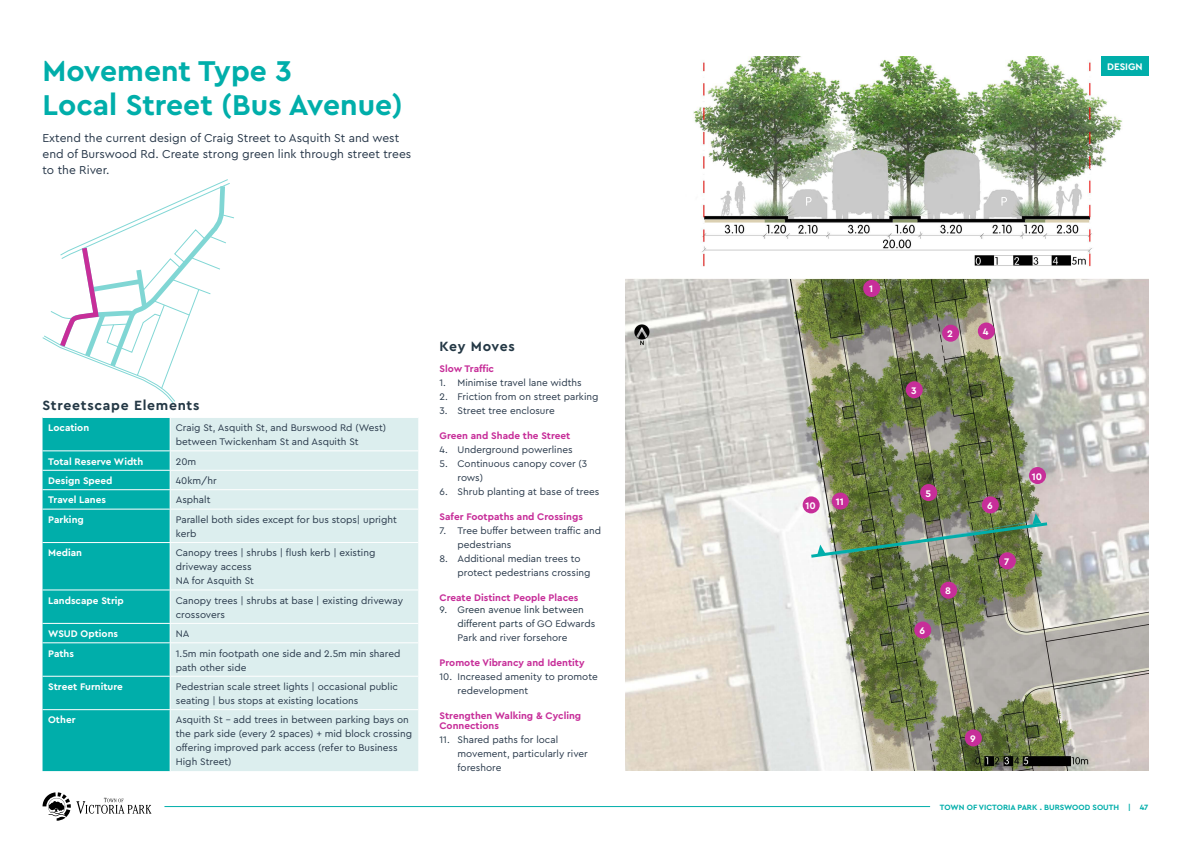
<style>
.page{position:relative;width:1191px;height:842px;background:#fff}
.page>*{position:absolute;margin:0;border:0;box-sizing:border-box;transform-origin:0 0}
.t1{font:700 30px/34px "Cera Pro";color:#00aeaa}
.t2{font:700 14px "Cera Pro";letter-spacing:.05em;color:#243845}
.t3{font:12px/16px "Cera Pro";color:#273749}
.t4{font:10px/14px "Cera Pro";color:#273749}
.t5{font:700 10px/10px "Cera Pro";color:#c72e99}
.t6{font:700 10px "Cera Pro";color:#fff}
.t7{font:10px/14px "Cera Pro";color:#233746}
.t8{font:700 8px "Cera Pro";color:#00aeaa}
.s1{color:#273749}
.s2{color:#233746}
</style>
<div class="page">
<hr style="left:164px;top:806px;width:766px;height:1px;background:#00aeaa">
<svg style="left:43px;top:792px;width:108px;height:29px"></svg>
<div style="left:43px;top:418px;width:127px;height:353px;background:#00aeaa"></div>
<div style="left:171px;top:418px;width:247px;height:353px;background:#dceeee"></div>
<hr style="left:43px;top:450px;width:127px;height:1px;background:#fff">
<hr style="left:170px;top:450px;width:248px;height:1px;background:#fff">
<hr style="left:43px;top:470px;width:127px;height:1px;background:#fff">
<hr style="left:170px;top:470px;width:248px;height:1px;background:#fff">
<hr style="left:43px;top:489px;width:127px;height:1px;background:#fff">
<hr style="left:170px;top:489px;width:248px;height:1px;background:#fff">
<svg style="left:170px;top:451px;width:1px;height:58px"></svg>
<hr style="left:43px;top:509px;width:127px;height:1px;background:#fff">
<hr style="left:170px;top:509px;width:248px;height:1px;background:#fff">
<hr style="left:43px;top:542px;width:127px;height:1px;background:#fff">
<hr style="left:170px;top:542px;width:248px;height:1px;background:#fff">
<hr style="left:43px;top:589px;width:127px;height:1px;background:#fff">
<hr style="left:170px;top:589px;width:248px;height:1px;background:#fff">
<hr style="left:43px;top:623px;width:127px;height:1px;background:#fff">
<hr style="left:170px;top:623px;width:248px;height:1px;background:#fff">
<svg style="left:170px;top:624px;width:1px;height:18px"></svg>
<hr style="left:43px;top:642px;width:127px;height:1px;background:#fff">
<hr style="left:170px;top:642px;width:248px;height:1px;background:#fff">
<hr style="left:43px;top:676px;width:127px;height:1px;background:#fff">
<hr style="left:170px;top:676px;width:248px;height:1px;background:#fff">
<hr style="left:43px;top:709px;width:127px;height:1px;background:#fff">
<hr style="left:170px;top:709px;width:248px;height:1px;background:#fff">
<img style="left:625px;top:57px;width:523px;height:714px">
<div style="left:863px;top:280px;width:17px;height:17px;background:#c72e99;border-radius:50%"></div>
<div style="left:942px;top:325px;width:17px;height:17px;background:#c72e99;border-radius:50%"></div>
<div style="left:905px;top:381px;width:17px;height:17px;background:#c72e99;border-radius:50%"></div>
<div style="left:914px;top:621px;width:17px;height:17px;background:#c72e99;border-radius:50%"></div>
<div style="left:920px;top:484px;width:17px;height:17px;background:#c72e99;border-radius:50%"></div>
<div style="left:981px;top:496px;width:18px;height:17px;background:#c72e99;border-radius:50%"></div>
<div style="left:999px;top:552px;width:17px;height:17px;background:#c72e99;border-radius:50%"></div>
<div style="left:940px;top:582px;width:17px;height:17px;background:#c72e99;border-radius:50%"></div>
<div style="left:964px;top:729px;width:17px;height:17px;background:#c72e99;border-radius:50%"></div>
<div style="left:802px;top:496px;width:17px;height:17px;background:#c72e99;border-radius:50%"></div>
<div style="left:977px;top:323px;width:17px;height:17px;background:#c72e99;border-radius:50%"></div>
<img style="left:808px;top:513px;width:242px;height:47px">
<div style="left:1029px;top:467px;width:17px;height:17px;background:#c72e99;border-radius:50%"></div>
<div style="left:831px;top:492px;width:18px;height:17px;background:#c72e99;border-radius:50%"></div>
<svg style="left:42px;top:179px;width:192px;height:225px"></svg>
<hr style="left:704px;top:220px;width:60px;height:3px;background:#dbd0b2">
<hr style="left:764px;top:220px;width:20px;height:3px;background:#8a9668">
<hr style="left:1045px;top:220px;width:44px;height:3px;background:#dbd0b2">
<hr style="left:1025px;top:220px;width:20px;height:3px;background:#8a9668">
<hr style="left:893px;top:220px;width:24px;height:3px;background:#8a9668">
<div style="left:1101px;top:57px;width:47px;height:19px;background:#00aeaa"></div>
<h1 class="t1" style="left:43px;top:53px;width:362px">Movement Type 3<br>Local Street (Bus Avenue)</h1>
<p class="t3" style="left:43px;top:130px;width:370px">Extend the current design of Craig Street to Asquith St and west end of Burswood Rd. Create strong green link through street trees to the River.</p>
<h2 class="t2" style="left:43px;top:396px;width:158px">Streetscape Elements</h2>
<p class="t6" style="left:48px;top:421px;width:43px">Location</p>
<p class="t4" style="left:176px;top:420px;width:212px">Craig St, Asquith St, and Burswood Rd (West) between Twickenham St and Asquith St</p>
<p class="t6" style="left:48px;top:455px;width:97px">Total Reserve Width</p>
<p class="t4" style="left:176px;top:454px;width:22px">20m</p>
<p class="t6" style="left:48px;top:474px;width:66px">Design Speed</p>
<p class="t4" style="left:176px;top:473px;width:42px">40km/hr</p>
<p class="t6" style="left:48px;top:493px;width:59px">Travel Lanes</p>
<p class="t4" style="left:176px;top:493px;width:36px">Asphalt</p>
<p class="t6" style="left:48px;top:513px;width:37px">Parking</p>
<p class="t4" style="left:176px;top:512px;width:223px">Parallel both sides except for bus stops| upright kerb</p>
<p class="t6" style="left:48px;top:546px;width:35px">Median</p>
<p class="t4" style="left:176px;top:545px;width:201px">Canopy trees | shrubs | fl ush kerb | existing driveway access<br>NA for Asquith St</p>
<p class="t6" style="left:48px;top:594px;width:77px">Landscape Strip</p>
<p class="t4" style="left:176px;top:593px;width:229px">Canopy trees | shrubs at base | existing driveway crossovers</p>
<p class="t6" style="left:48px;top:627px;width:71px">WSUD Options</p>
<p class="t4" style="left:176px;top:626px;width:15px">NA</p>
<p class="t6" style="left:48px;top:646px;width:27px">Paths</p>
<p class="t4" style="left:176px;top:646px;width:226px">1.5m min footpath one side and 2.5m min shared path other side</p>
<p class="t6" style="left:48px;top:680px;width:76px">Street Furniture</p>
<p class="t4" style="left:176px;top:679px;width:224px">Pedestrian scale street lights | occasional public seating | bus stops at existing locations</p>
<p class="t6" style="left:48px;top:713px;width:29px">Other</p>
<p class="t4" style="left:176px;top:713px;width:238px">Asquith St - add trees in between parking bays on the park side (every 2 spaces) + mid block crossing offering improved park access (refer to Business High Street)</p>
<h2 class="t2" style="left:439px;top:337px;width:77px">Key Moves</h2>
<p class="t5" style="left:439px;top:363px;width:56px">Slow Traffic</p>
<p class="t4" style="left:439px;top:375px;width:144px">1. Minimise travel lane widths</p>
<p class="t4" style="left:439px;top:389px;width:160px">2. Friction from on street parking</p>
<p class="t4" style="left:439px;top:403px;width:117px">3. Street tree enclosure</p>
<p class="t5" style="left:439px;top:430px;width:132px">Green and Shade the Street</p>
<p class="t4" style="left:439px;top:442px;width:135px">4. Underground powerlines</p>
<p class="t4" style="left:457px;top:456px;width:131px;text-indent:-18px">5. Continuous canopy cover (3 rows)</p>
<p class="t4" style="left:439px;top:484px;width:161px">6. Shrub planting at base of trees</p>
<p class="t5" style="left:439px;top:511px;width:145px">Safer Footpaths and Crossings</p>
<p class="t4" style="left:457px;top:523px;width:145px;text-indent:-18px">7. Tree buffer between traffic and pedestrians</p>
<p class="t4" style="left:457px;top:551px;width:134px;text-indent:-18px">8. Additional median trees to protect pedestrians crossing</p>
<p class="t5" style="left:439px;top:592px;width:140px">Create Distinct People Places</p>
<p class="t7" style="left:457px;top:602px;width:139px;text-indent:-18px">9. Green avenue link between different parts of <span class="s1">GO Edwards<br>Park and river forsehore</span></p>
<p class="t5" style="left:439px;top:657px;width:147px">Promote Vibrancy and Identity</p>
<p class="t4" style="left:457px;top:669px;width:142px;text-indent:-18px">10. Increased amenity to promote redevelopment</p>
<p class="t5" style="left:439px;top:710px;width:143px">Strengthen Walking &amp; Cycling<br>Connections</p>
<p class="t4" style="left:457px;top:732px;width:132px;text-indent:-18px"><span class="s2">11. Sh</span>ared paths for local movement, particularly river foreshore</p>
<p class="t6" style="left:1107px;top:60px;width:37px">DESIGN</p>
<p class="t6" style="left:869px;top:282px;width:6px">1</p>
<p class="t6" style="left:805px;top:499px;width:12px">10</p>
<p class="t6" style="left:835px;top:495px;width:10px">11</p>
<p class="t6" style="left:911px;top:384px;width:7px">3</p>
<p class="t6" style="left:947px;top:327px;width:7px">2</p>
<p class="t6" style="left:983px;top:325px;width:7px">4</p>
<p class="t6" style="left:925px;top:487px;width:7px">5</p>
<p class="t6" style="left:919px;top:624px;width:7px">6</p>
<p class="t6" style="left:945px;top:584px;width:7px">8</p>
<p class="t6" style="left:987px;top:499px;width:7px">6</p>
<p class="t6" style="left:1004px;top:555px;width:7px">7</p>
<p class="t6" style="left:1031px;top:470px;width:12px">10</p>
<p class="t6" style="left:970px;top:732px;width:7px">9</p>
<p class="t8" style="left:940px;top:802px;width:210px">TOWN OF VICTORIA PARK . BURSWOOD SOUTH | 47</p>
</div>
